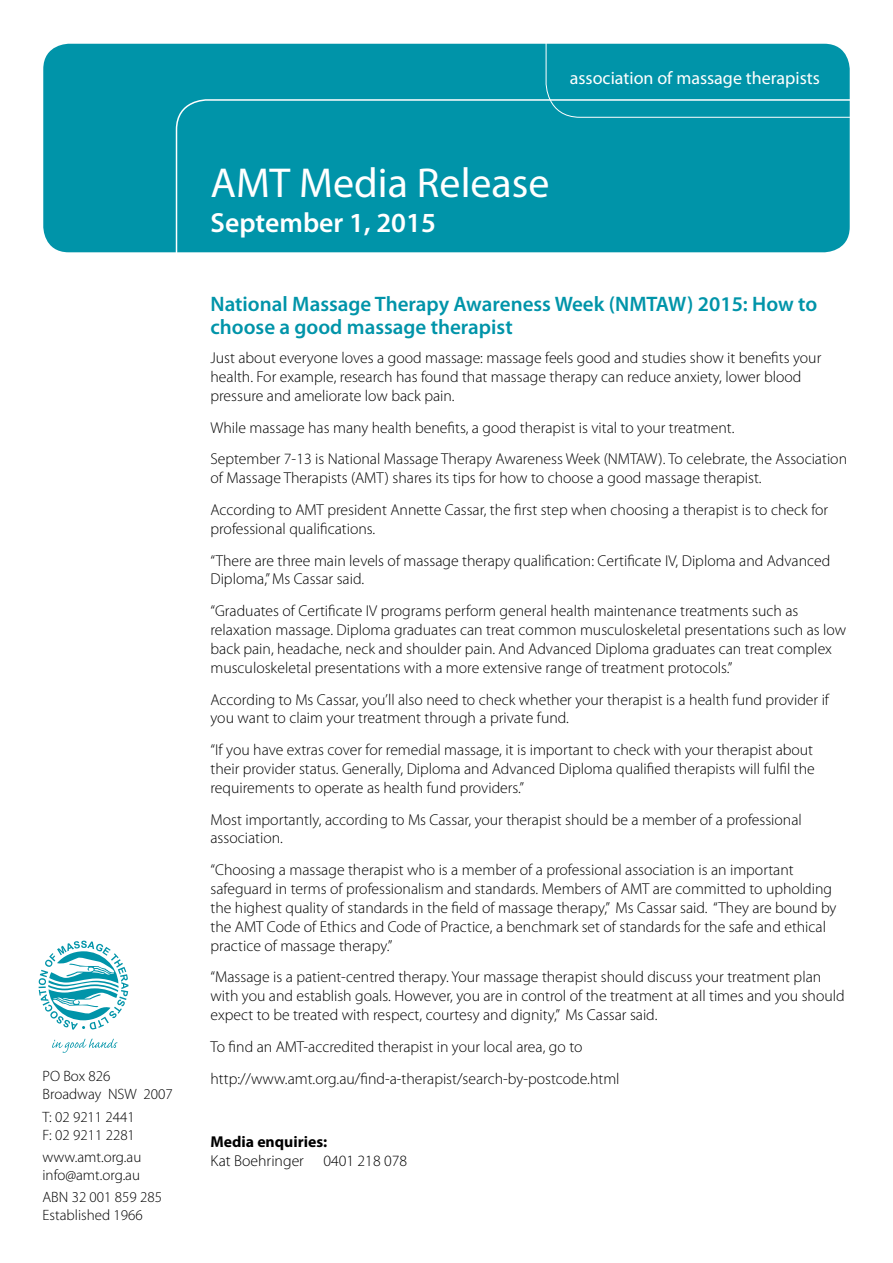
<style>
.page{position:relative;width:893px;height:1263px;background:#fff}
.page>*{position:absolute;margin:0;border:0;box-sizing:border-box;transform-origin:0 0}
.t1{font:42px "Myriad Pro";color:#fff}
.t2{font:600 27.75px "Myriad Pro";color:#fff}
.t3{font:600 21px/22.5px "Myriad Pro";color:#0094a9}
.t4{font:18px "Myriad Pro";color:#fff}
.t5{font:300 15.75px/18.9px "Myriad Pro";color:#000}
.t6{font:700 15.75px "Myriad Pro";color:#000}
.t7{font:300 15px/18px "Myriad Pro";color:#000}
</style>
<div class="page">
<div style="left:43px;top:44px;width:807px;height:208px;background:#0094a9;border-radius:26px"></div>
<svg style="left:52px;top:1038px;width:65px;height:15px"></svg>
<svg style="left:39px;top:941px;width:89px;height:89px"></svg>
<svg style="left:546px;top:43px;width:304px;height:75px"></svg>
<p class="t7" style="left:43px;top:1068px;width:132px">PO Box 826<br>Broadway NSW 2007</p>
<p class="t7" style="left:43px;top:1108px;width:94px">T: 02 9211 2441<br>F: 02 9211 2281</p>
<p class="t7" style="left:43px;top:1148px;width:100px">www.amt.org.au info@amt.org.au</p>
<p class="t7" style="left:43px;top:1188px;width:121px">ABN 32 001 859 285<br>Established 1966</p>
<p class="t4" style="left:570px;top:69px;width:252px">association of massage therapists</p>
<h1 class="t1" style="left:210px;top:160px;width:341px">AMT Media Release</h1>
<h2 class="t2" style="left:210px;top:207px;width:227px">September 1, 2015</h2>
<h3 class="t3" style="left:210px;top:293px;width:608px">National Massage Therapy Awareness Week (NMTAW) 2015: How to choose a good massage therapist</h3>
<p class="t5" style="left:210px;top:349px;width:612px">Just about everyone loves a good massage: massage feels good and studies show it benefits your health. For example, research has found that massage therapy can reduce anxiety, lower blood pressure and ameliorate low back pain.</p>
<p class="t5" style="left:210px;top:412px;width:638px;line-height:31.7px">While massage has many health benefits, a good therapist is vital to your treatment.<br>September 7-13 is National Massage Therapy Awareness Week (NMTAW). To celebrate, the Association</p>
<p class="t5" style="left:210px;top:462px;width:619px;line-height:31.7px">of Massage Therapists (AMT) shares its tips for how to choose a good massage therapist.<br>According to AMT president Annette Cassar, the first step when choosing a therapist is to check for</p>
<p class="t5" style="left:210px;top:513px;width:621px;line-height:31.7px">professional qualifications.<br>“There are three main levels of massage therapy qualification: Certificate IV, Diploma and Advanced</p>
<p class="t5" style="left:210px;top:564px;width:589px;line-height:31.7px">Diploma,” Ms Cassar said.<br>“Graduates of Certificate IV programs perform general health maintenance treatments such as</p>
<p class="t5" style="left:210px;top:621px;width:637px">relaxation massage. Diploma graduates can treat common musculoskeletal presentations such as low back pain, headache, neck and shoulder pain. And Advanced Diploma graduates can treat complex musculoskeletal presentations with a more extensive range of treatment protocols.”</p>
<p class="t5" style="left:210px;top:690px;width:620px">According to Ms Cassar, you’ll also need to check whether your therapist is a health fund provider if you want to claim your treatment through a private fund.</p>
<p class="t5" style="left:210px;top:741px;width:606px;text-align:justify">“If you have extras cover for remedial massage, it is important to check with your therapist about their provider status. Generally, Diploma and Advanced Diploma qualified therapists will fulfil the requirements to operate as health fund providers.”</p>
<p class="t5" style="left:210px;top:810px;width:593px">Most importantly, according to Ms Cassar, your therapist should be a member of a professional association.</p>
<p class="t5" style="left:210px;top:861px;width:628px">“Choosing a massage therapist who is a member of a professional association is an important safeguard in terms of professionalism and standards. Members of AMT are committed to upholding the highest quality of standards in the field of massage therapy,” Ms Cassar said. “They are bound by the AMT Code of Ethics and Code of Practice, a benchmark set of standards for the safe and ethical practice of massage therapy.”</p>
<p class="t5" style="left:210px;top:968px;width:636px">“Massage is a patient-centred therapy. Your massage therapist should discuss your treatment plan with you and establish goals. However, you are in control of the treatment at all times and you should expect to be treated with respect, courtesy and dignity,” Ms Cassar said.</p>
<p class="t5" style="left:210px;top:1031px;width:411px;line-height:31.7px">To find an AMT-accredited therapist in your local area, go to http://www.amt.org.au/find-a-therapist/search-by-postcode.html</p>
<p class="t6" style="left:210px;top:1133px;width:118px">Media enquiries:</p>
<p class="t5" style="left:210px;top:1151px;width:198px">Kat Boehringer 0401 218 078</p>
</div>
